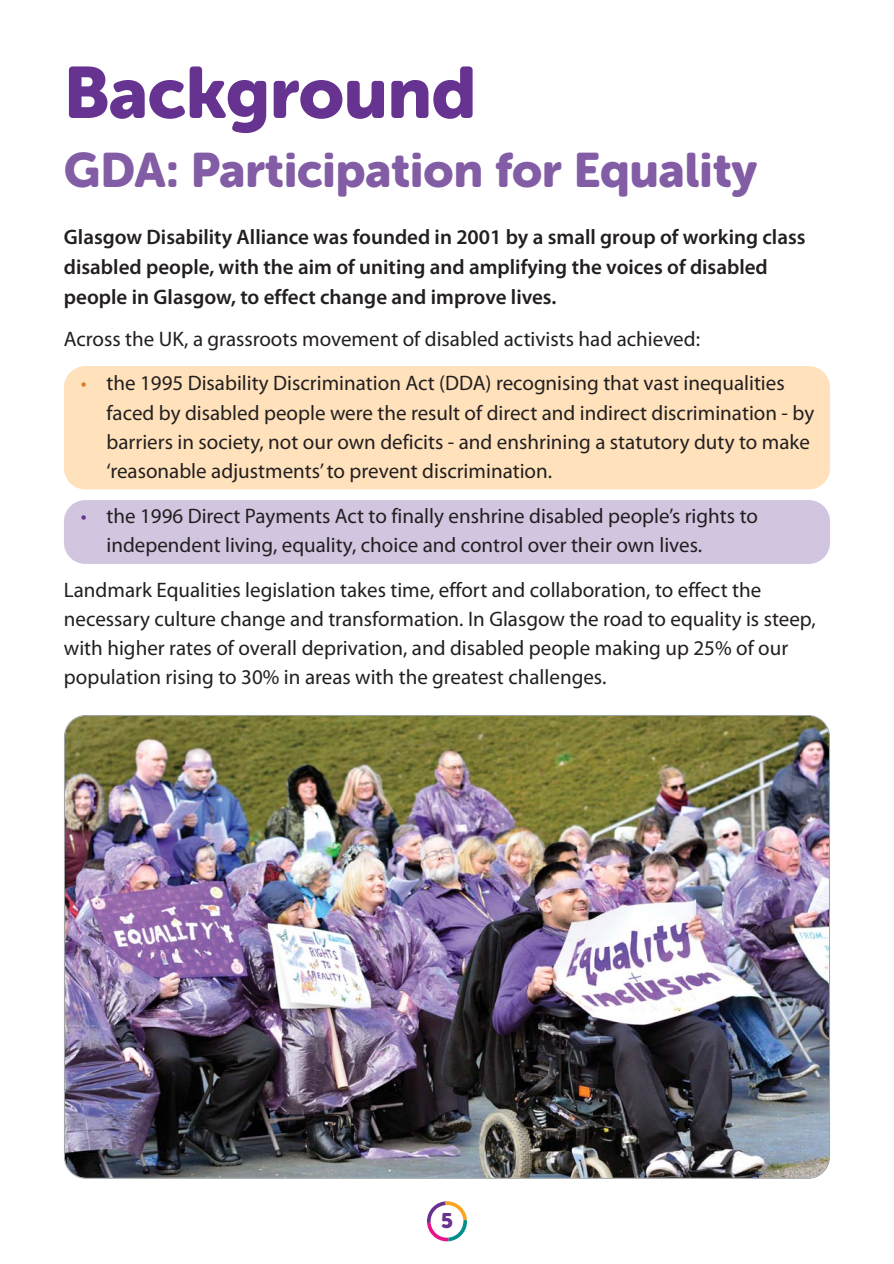
<style>
.page{position:relative;width:894px;height:1264px;background:#fff}
.page>*{position:absolute;margin:0;border:0;box-sizing:border-box;transform-origin:0 0}
.t1{font:72px "Museo Sans Rounded 900";color:#663390}
.t2{font:48px "Museo Sans Rounded 900";color:#825ca4}
.t3{font:21px/29.2px "Myriad Pro";color:#231f20}
.t4{font:600 21px/30px "Myriad Pro";color:#231f20}
.t5{font:21px "Museo Sans Rounded 900";color:#663390}
.s1{color:#de7a28}
.s2{color:#663390}
</style>
<div class="page">
<svg style="left:427px;top:1201px;width:40px;height:39px"></svg>
<div style="left:64px;top:366px;width:765px;height:123px;background:#ffe2bc;border-radius:21px"></div>
<div style="left:64px;top:500px;width:765px;height:63px;background:#d1c5e0;border-radius:21px"></div>
<img style="left:64px;top:715px;width:765px;height:463px">
<h1 class="t1" style="left:64px;top:67px;width:413px">Background</h1>
<h2 class="t2" style="left:64px;top:152px;width:694px">GDA: Participation for Equality</h2>
<p class="t4" style="left:64px;top:224px;width:742px">Glasgow Disability Alliance was founded in 2001 by a small group of working class disabled people, with the aim of uniting and amplifying the voices of disabled people in Glasgow, to effect change and improve lives.</p>
<p class="t3" style="left:64px;top:326px;width:637px">Across the UK, a grassroots movement of disabled activists had achieved:</p>
<p class="t3" style="left:106px;top:370px;width:709px;text-indent:-26px"><span class="s1">•</span> the 1995 Disability Discrimination Act (DDA) recognising that vast inequalities faced by disabled people were the result of direct and indirect discrimination - by barriers in society, not our own deficits - and enshrining a statutory duty to make ‘reasonable adjustments’ to prevent discrimination.</p>
<p class="t3" style="left:106px;top:503px;width:652px;text-indent:-26px"><span class="s2">•</span> the 1996 Direct Payments Act to finally enshrine disabled people’s rights to independent living, equality, choice and control over their own lives.</p>
<p class="t3" style="left:64px;top:576px;width:753px">Landmark Equalities legislation takes time, effort and collaboration, to effect the necessary culture change and transformation. In Glasgow the road to equality is steep, with higher rates of overall deprivation, and disabled people making up 25% of our population rising to 30% in areas with the greatest challenges.</p>
<p class="t5" style="left:441px;top:1212px;width:13px">5</p>
</div>
